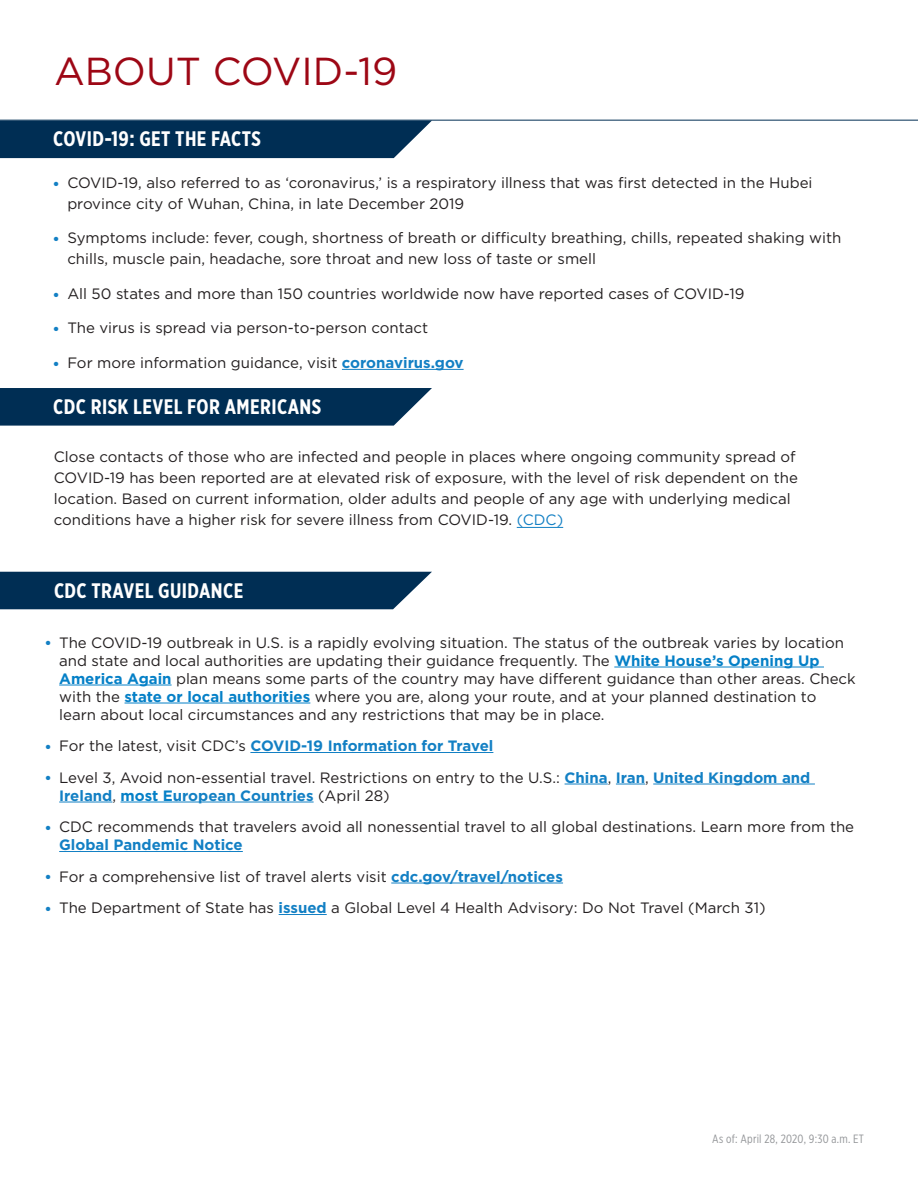
<style>
.page{position:relative;width:918px;height:1188px;background:#fff}
.page>*{position:absolute;margin:0;border:0;box-sizing:border-box;transform-origin:0 0}
.t1{font:39px "Gotham";color:#9d0715}
.t2{font:700 21px "Gotham X Narrow";letter-spacing:.02em;color:#fff}
.t3{font:15px/18px "Gotham";color:#231f20}
.t4{font:700 15px "Gotham";color:#1380c4}
.t5{font:12px "Gotham X Narrow";letter-spacing:.02em;color:#939598}
.s1{color:#1380c4}
.s2{font-weight:700;color:#1380c4}
.s3{font-weight:700;color:#0580c7}
.s4{font-weight:400;color:#231f20}
</style>
<div class="page">
<hr style="left:0;top:120px;width:918px;height:1px;background:#002e54">
<hr style="left:342px;top:369px;width:122px;height:1px;background:#1380c4">
<hr style="left:614px;top:667px;width:210px;height:1px;background:#0580c7">
<hr style="left:59px;top:685px;width:113px;height:1px;background:#0580c7">
<hr style="left:125px;top:703px;width:185px;height:1px;background:#0580c7">
<hr style="left:250px;top:752px;width:243px;height:1px;background:#1380c4">
<hr style="left:565px;top:784px;width:43px;height:1px;background:#1380c4">
<svg style="left:616px;top:784px;width:29px;height:1px"></svg>
<hr style="left:653px;top:784px;width:162px;height:1px;background:#1380c4">
<hr style="left:59px;top:802px;width:53px;height:1px;background:#1380c4">
<hr style="left:121px;top:802px;width:52px;height:1px;background:#0580c7">
<hr style="left:173px;top:802px;width:141px;height:1px;background:#1380c4">
<hr style="left:59px;top:851px;width:184px;height:1px;background:#1380c4">
<hr style="left:391px;top:883px;width:172px;height:1px;background:#1380c4">
<hr style="left:279px;top:914px;width:48px;height:1px;background:#1380c4">
<div style="left:0;top:121px;width:432px;height:37px;background:#002e54"></div>
<div style="left:0;top:388px;width:432px;height:38px;background:#002e54"></div>
<div style="left:0;top:572px;width:432px;height:37px;background:#002e54"></div>
<hr style="left:517px;top:527px;width:46px;height:1px;background:#1380c4">
<h1 class="t1" style="left:54px;top:46px;width:345px">ABOUT COVID-19</h1>
<p class="t2" style="left:53px;top:126px;width:209px">COVID-19: GET THE FACTS</p>
<p class="t3" style="left:67px;top:172px;width:747px;line-height:21px;text-indent:-14px"><span class="s1">●</span> COVID-19, also referred to as ‘coronavirus,’ is a respiratory illness that was first detected in the Hubei province city of Wuhan, China, in late December 2019</p>
<p class="t3" style="left:67px;top:227px;width:775px;line-height:21px;text-indent:-14px"><span class="s1">●</span> Symptoms include: fever, cough, shortness of breath or difficulty breathing, chills, repeated shaking with chills, muscle pain, headache, sore throat and new loss of taste or smell</p>
<p class="t3" style="left:54px;top:284px;width:692px"><span class="s1">●</span> All 50 states and more than 150 countries worldwide now have reported cases of COVID-19</p>
<p class="t3" style="left:54px;top:319px;width:376px"><span class="s1">●</span> The virus is spread via person-to-person contact</p>
<p class="t3" style="left:54px;top:353px;width:411px"><span class="s1">●</span> For more information guidance, visit <span class="s2">coronavirus.gov</span></p>
<p class="t2" style="left:53px;top:394px;width:270px">CDC RISK LEVEL FOR AMERICANS</p>
<p class="t3" style="left:54px;top:446px;width:746px;line-height:21px">Close contacts of those who are infected and people in places where ongoing community spread of COVID-19 has been reported are at elevated risk of exposure, with the level of risk dependent on the location. Based on current information, older adults and people of any age with underlying medical conditions have a higher risk for severe illness from COVID-19. <span class="s1">(CDC)</span></p>
<p class="t2" style="left:54px;top:578px;width:191px">CDC TRAVEL GUIDANCE</p>
<p class="t3" style="left:59px;top:633px;width:798px;text-indent:-14px"><span class="s1">●</span> The COVID-19 outbreak in U.S. is a rapidly evolving situation. The status of the outbreak varies by location and state and local authorities are updating their guidance frequently. The <span class="s3">White House’s Opening Up America Again</span> plan means some parts of the country may have different guidance than other areas. Check with the <span class="s3">state or local authorities</span> where you are, along your route, and at your planned destination to learn about local circumstances and any restrictions that may be in place.</p>
<p class="t4" style="left:46px;top:736px;width:449px">● <span class="s4">For the latest, visit CDC’s</span> COVID-19 Information for Travel</p>
<p class="t3" style="left:59px;top:768px;width:753px;text-indent:-14px"><span class="s1">●</span> Level 3, Avoid non-essential travel. Restrictions on entry to the U.S.: <span class="s2">China</span>, <span class="s2">Iran</span>, <span class="s2">United Kingdom and<br>Ireland</span>, <span class="s3">most E</span><span class="s2">uropean Countries</span> (April 28)</p>
<p class="t3" style="left:59px;top:817px;width:797px;text-indent:-14px"><span class="s1">●</span> CDC recommends that travelers avoid all nonessential travel to all global destinations. Learn more from the<br><span class="s2">Global Pandemic Notice</span></p>
<p class="t3" style="left:46px;top:867px;width:519px"><span class="s1">●</span> For a comprehensive list of travel alerts visit <span class="s2">cdc.gov/travel/notices</span></p>
<p class="t3" style="left:46px;top:898px;width:721px"><span class="s1">●</span> The Department of State has <span class="s2">issued</span> a Global Level 4 Health Advisory: Do Not Travel (March 31)</p>
<p class="t5" style="left:712px;top:1132px;width:153px">As of: April 28, 2020, 9:30 a.m. ET</p>
</div>
